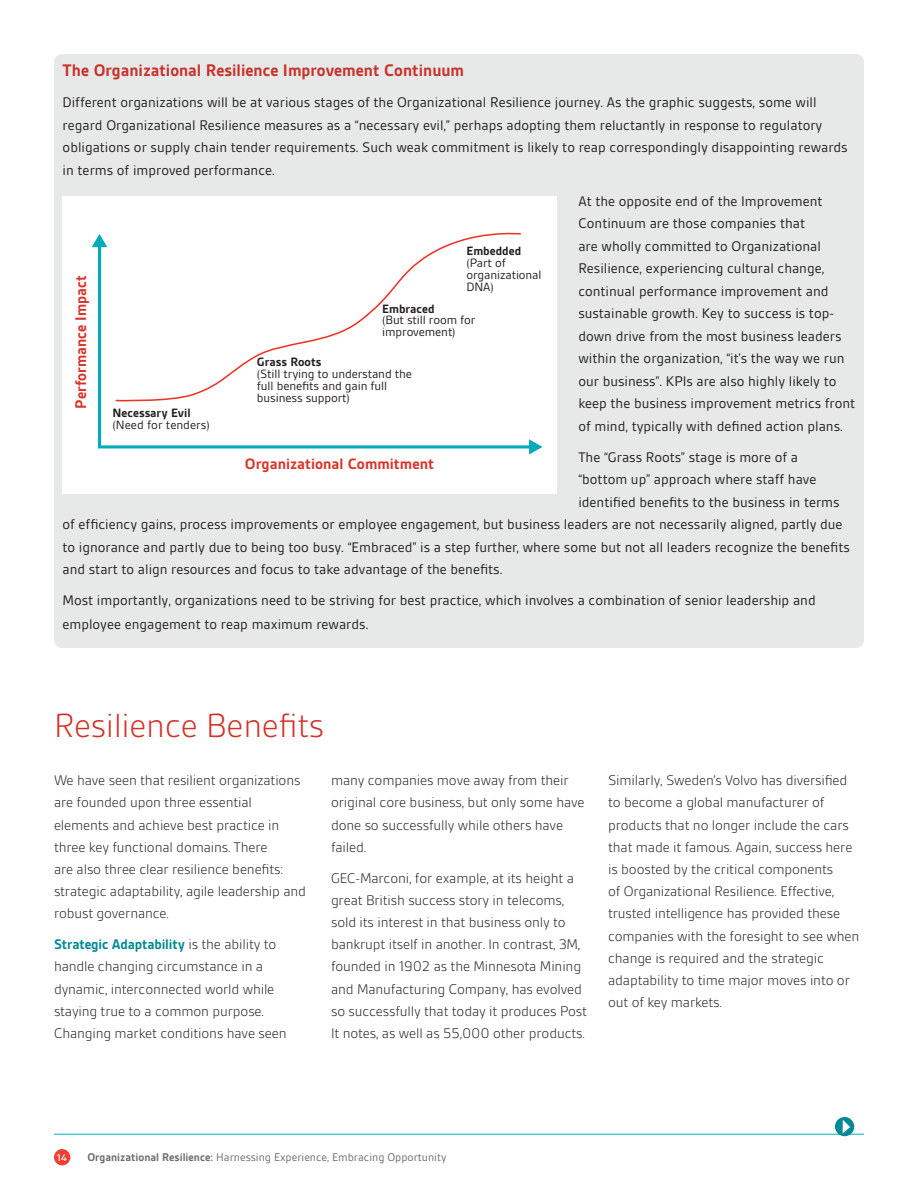
<style>
.page{position:relative;width:918px;height:1188px;background:#fff}
.page>*{position:absolute;margin:0;border:0;box-sizing:border-box;transform-origin:0 0}
.Main_header{font:300 36px "BSI Gesta";letter-spacing:-.01em;color:#d2322a}
.BSI_body_copy{font:700 18px "BSI Gesta";color:#c9312b}
.t1{font:700 16.5px "BSI Gesta";color:#db3328}
.t2{font:700 16.2px "BSI Gesta";color:#db3328}
.BSI_body_copy-2{font:15px/22.5px "BSI Gesta";color:#231f20}
.BSI_body_copy-3{font:300 15px/22.2px "BSI Gesta";letter-spacing:-.01em;color:#231f20}
.t3{font:13.05px/11.9px "BSI Gesta";letter-spacing:-.01em;color:#231f20}
.t4{font:12px "BSI Gesta";color:#6c6d70}
.t5{font:500 10.5px "BSI Gesta";color:#fff}
.s1{font-weight:700}
.s2{font-weight:700;color:#008996}
</style>
<div class="page">
<div style="left:54px;top:1149px;width:16px;height:16px;background:#ee4134;border-radius:50%"></div>
<hr style="left:54px;top:1134px;width:810px;height:1px;background:#00acbc">
<div style="left:54px;top:54px;width:810px;height:594px;background:#e7e9e8;border-radius:9px"></div>
<div style="left:62px;top:196px;width:495px;height:298px;background:#fff"></div>
<svg style="left:96px;top:247px;width:433px;height:202px"></svg>
<svg style="left:92px;top:234px;width:15px;height:13px"></svg>
<svg style="left:529px;top:439px;width:13px;height:16px"></svg>
<svg style="left:115px;top:233px;width:407px;height:169px"></svg>
<svg style="left:835px;top:1117px;width:19px;height:19px"></svg>
<svg style="left:843px;top:1120px;width:7px;height:14px"></svg>
<p class="BSI_body_copy" style="left:63px;top:61px;width:403px">The Organizational Resilience Improvement Continuum</p>
<p class="BSI_body_copy-2" style="left:63px;top:91px;width:787px">Different organizations will be at various stages of the Organizational Resilience journey. As the graphic suggests, some will regard Organizational Resilience measures as a “necessary evil,” perhaps adopting them reluctantly in response to regulatory obligations or supply chain tender requirements. Such weak commitment is likely to reap correspondingly disappointing rewards in terms of improved performance.</p>
<p class="BSI_body_copy-2" style="left:578px;top:189px;width:278px">At the opposite end of the Improvement Continuum are those companies that<br>are wholly committed to Organizational Resilience, experiencing cultural change, continual performance improvement and sustainable growth. Key to success is top&shy;down drive from the most business leaders within the organization, “it’s the way we run our business”. KPIs are also highly likely to keep the business improvement metrics front of mind, typically with defined action plans.</p>
<p class="BSI_body_copy-2" style="left:578px;top:445px;width:221px">The “Grass Roots” stage is more of a</p>
<p class="BSI_body_copy-2" style="left:578px;top:468px;width:239px">“bottom up” approach where staff have</p>
<p class="BSI_body_copy-2" style="left:578px;top:490px;width:263px">identified benefits to the business in terms</p>
<p class="BSI_body_copy-2" style="left:63px;top:513px;width:782px">of efficiency gains, process improvements or employee engagement, but business leaders are not necessarily aligned, partly due</p>
<p class="BSI_body_copy-2" style="left:63px;top:535px;width:789px">to ignorance and partly due to being too busy. “Embraced” is a step further, where some but not all leaders recognize the benefits</p>
<p class="BSI_body_copy-2" style="left:63px;top:558px;width:441px">and start to align resources and focus to take advantage of the benefits.</p>
<p class="BSI_body_copy-2" style="left:63px;top:588px;width:755px;line-height:24px">Most importantly, organizations need to be striving for best practice, which involves a combination of senior leadership and employee engagement to reap maximum rewards.</p>
<p class="t3" style="left:467px;top:245px;width:77px"><span class="s1">Embedded </span>(Part of organizational<br>DNA)</p>
<p class="t1" style="left:72px;top:409px;width:135px;rotate:-90deg">Performance Impact</p>
<p class="t3" style="left:382px;top:303px;width:95px"><span class="s1">Embraced<br></span>(But still room for improvement)</p>
<p class="t3" style="left:257px;top:356px;width:156px"><span class="s1">Grass Roots<br></span>(Still trying to understand the full benefits and gain full business support)</p>
<p class="t3" style="left:113px;top:407px;width:99px"><span class="s1">Necessary Evil </span>(Need for tenders)</p>
<p class="t2" style="left:245px;top:455px;width:191px">Organizational Commitment</p>
<p class="Main_header" style="left:54px;top:706px;width:272px">Resilience Benefits</p>
<p class="BSI_body_copy-3" style="left:54px;top:769px;width:254px">We have seen that resilient organizations are founded upon three essential elements and achieve best practice in three key functional domains. There<br>are also three clear resilience benefits: strategic adaptability, agile leadership and robust governance.</p>
<p class="BSI_body_copy-3" style="left:54px;top:933px;width:234px"><span class="s2">Strategic Adaptability</span> is the ability to handle changing circumstance in a dynamic, interconnected world while staying true to a common purpose.<br>Changing market conditions have seen</p>
<p class="BSI_body_copy-3" style="left:331px;top:769px;width:255px">many companies move away from their original core business, but only some have done so successfully while others have failed.</p>
<p class="BSI_body_copy-3" style="left:331px;top:867px;width:257px">GEC-Marconi, for example, at its height a great British success story in telecoms, sold its interest in that business only to bankrupt itself in another. In contrast, 3M, founded in 1902 as the Minnesota Mining and Manufacturing Company, has evolved so successfully that today it produces Post It notes, as well as 55,000 other products.</p>
<p class="BSI_body_copy-3" style="left:608px;top:769px;width:253px">Similarly, Sweden’s Volvo has diversified to become a global manufacturer of products that no longer include the cars that made it famous. Again, success here is boosted by the critical components<br>of Organizational Resilience. Effective, trusted intelligence has provided these companies with the foresight to see when change is required and the strategic adaptability to time major moves into or out of key markets.</p>
<p class="t5" style="left:57px;top:1152px;width:11px">14</p>
<p class="t4" style="left:87px;top:1151px;width:361px"><span class="s1">Organizational Resilience:</span> Harnessing Experience, Embracing Opportunity</p>
</div>
